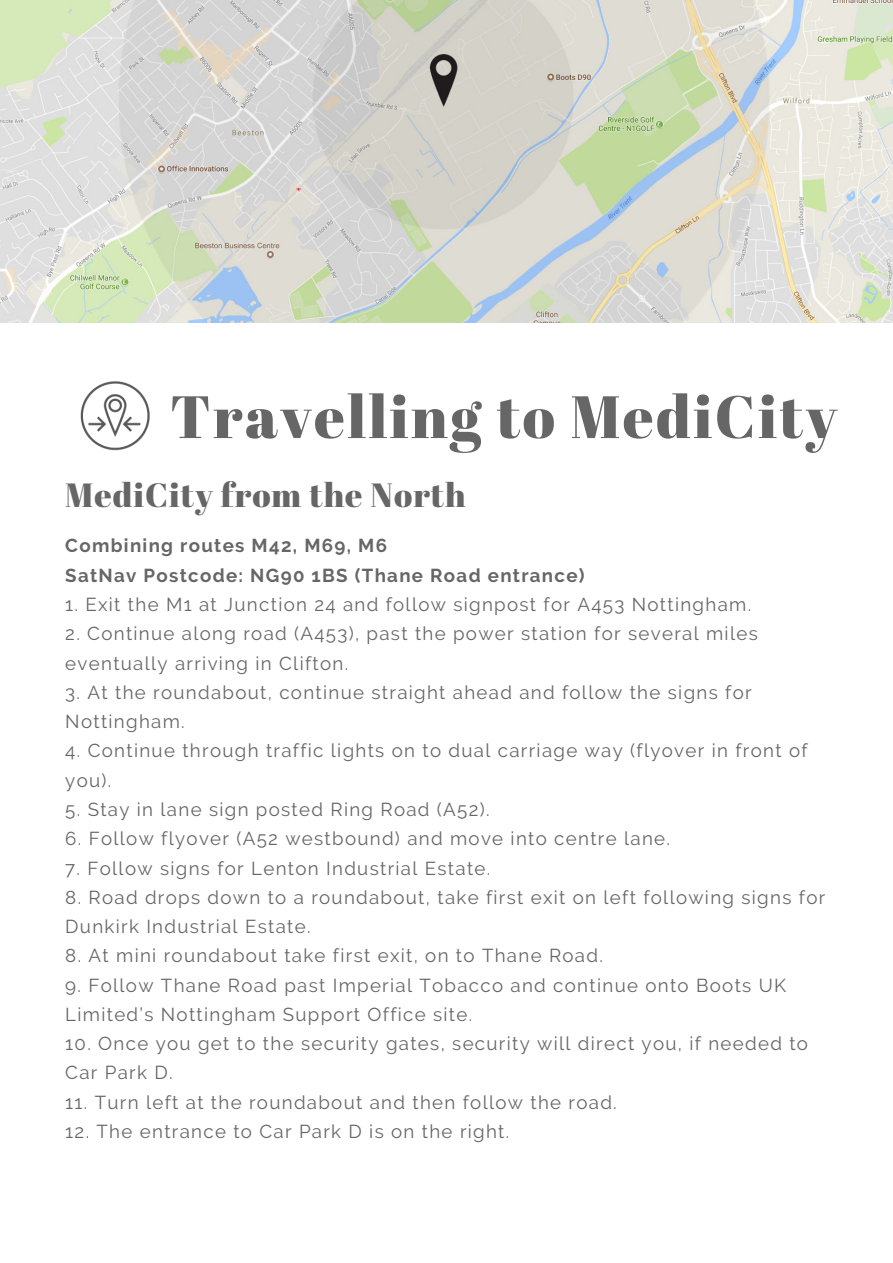
<style>
.page{position:relative;width:893px;height:1263px;background:#fff}
.page>*{position:absolute;margin:0;border:0;box-sizing:border-box;transform-origin:0 0}
.t1{font:59.55px "Abril Fatface";letter-spacing:.04em;color:#666}
.t2{font:33.6px "Abril Fatface";letter-spacing:.03em;color:#666}
.t3{font:18.75px/29.2px "Raleway";letter-spacing:.07em;color:#666}
.t4{font:700 18.75px/29.2px "Raleway";letter-spacing:.07em;color:#666}
</style>
<div class="page">
<img style="left:0;top:0;width:893px;height:322px">
<img style="left:80px;top:381px;width:70px;height:70px">
<h1 class="t1" style="left:170px;top:375px;width:668px">Travelling to MediCity</h1>
<h2 class="t2" style="left:65px;top:471px;width:402px">MediCity from the North</h2>
<p class="t4" style="left:65px;top:531px;width:521px">Combining routes M42, M69, M6<br>SatNav Postcode: NG90 1BS (Thane Road entrance)</p>
<p class="t3" style="left:65px;top:590px;width:687px">1. Exit the M1 at Junction 24 and follow signpost for A453 Nottingham.</p>
<p class="t3" style="left:65px;top:619px;width:694px">2. Continue along road (A453), past the power station for several miles eventually arriving in Clifton.</p>
<p class="t3" style="left:65px;top:678px;width:688px">3. At the roundabout, continue straight ahead and follow the signs for<br>Nottingham.</p>
<p class="t3" style="left:65px;top:736px;width:744px">4. Continue through traffic lights on to dual carriage way (flyover in front of you).</p>
<p class="t3" style="left:65px;top:795px;width:426px">5. Stay in lane sign posted Ring Road (A52).</p>
<p class="t3" style="left:65px;top:824px;width:606px">6. Follow flyover (A52 westbound) and move into centre lane.</p>
<p class="t3" style="left:65px;top:853px;width:427px">7. Follow signs for Lenton Industrial Estate.</p>
<p class="t3" style="left:65px;top:882px;width:761px">8. Road drops down to a roundabout, take first exit on left following signs for<br>Dunkirk Industrial Estate.</p>
<p class="t3" style="left:65px;top:941px;width:539px">8. At mini roundabout take first exit, on to Thane Road.</p>
<p class="t3" style="left:65px;top:970px;width:722px">9. Follow Thane Road past Imperial Tobacco and continue onto Boots UK<br>Limited’s Nottingham Support Office site.</p>
<p class="t3" style="left:65px;top:1029px;width:744px">10. Once you get to the security gates, security will direct you, if needed to<br>Car Park D.</p>
<p class="t3" style="left:65px;top:1087px;width:553px">11. Turn left at the roundabout and then follow the road.</p>
<p class="t3" style="left:65px;top:1117px;width:446px">12. The entrance to Car Park D is on the right.</p>
</div>
